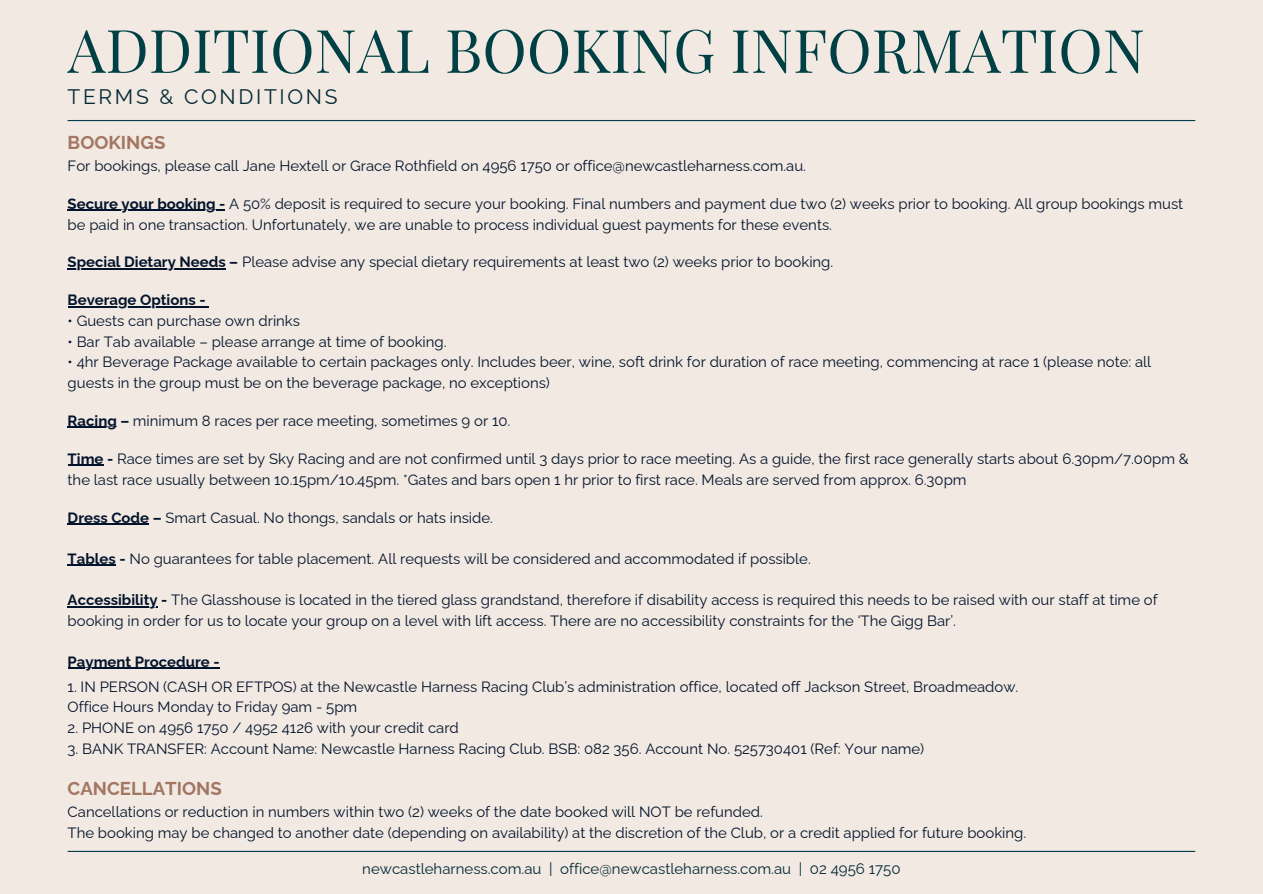
<style>
.page{position:relative;width:1263px;height:894px;background:#fff}
.page>*{position:absolute;margin:0;border:0;box-sizing:border-box;transform-origin:0 0}
.t1{font:60px "Playfair Display";color:#004045}
.t2{font:21px "Raleway";letter-spacing:.125em;color:#042935}
.t3{font:700 18.6px "Raleway";color:#a37663}
.t4{font:15px "Raleway";color:#042935}
.t5{font:14.85px/20.5px "Raleway";color:#03132b}
.t6{font:700 14.85px "Raleway";color:#03132b}
.s1{font-weight:700}
</style>
<div class="page">
<div style="left:0;top:0;width:1263px;height:893px;background:#f1e9e2"></div>
<hr style="left:68px;top:209px;width:157px;height:2px;background:#03132b">
<hr style="left:68px;top:268px;width:158px;height:1px;background:#03132b">
<hr style="left:68px;top:306px;width:138px;height:1px;background:#03132b">
<hr style="left:68px;top:426px;width:49px;height:2px;background:#03132b">
<hr style="left:68px;top:464px;width:35px;height:2px;background:#03132b">
<hr style="left:68px;top:523px;width:81px;height:1px;background:#03132b">
<hr style="left:68px;top:564px;width:48px;height:1px;background:#03132b">
<hr style="left:68px;top:605px;width:90px;height:2px;background:#03132b">
<hr style="left:68px;top:667px;width:152px;height:2px;background:#03132b">
<hr style="left:68px;top:850px;width:1127px;height:1px;background:#063c4d">
<hr style="left:68px;top:120px;width:1127px;height:1px;background:#063c4d">
<p class="t1" style="left:68px;top:8px;width:1079px">ADDITIONAL BOOKING INFORMATION</p>
<p class="t2" style="left:68px;top:84px;width:271px">TERMS &amp; CONDITIONS</p>
<h1 class="t3" style="left:68px;top:131px;width:99px">BOOKINGS</h1>
<h2 class="t5" style="left:68px;top:155px;width:740px">For bookings, please call Jane Hextell or Grace Rothfield on 4956 1750 or office@newcastleharness.com.au.</h2>
<p class="t5" style="left:68px;top:193px;width:1117px"><span class="s1">Secure your booking -</span> A 50% deposit is required to secure your booking. Final numbers and payment due two (2) weeks prior to booking. All group bookings must be paid in one transaction. Unfortunately, we are unable to process individual guest payments for these events.</p>
<p class="t5" style="left:68px;top:252px;width:767px"><span class="s1">Special Dietary Needs –</span> Please advise any special dietary requirements at least two (2) weeks prior to booking.</p>
<p class="t6" style="left:68px;top:291px;width:139px">Beverage Options -</p>
<p class="t5" style="left:68px;top:310px;width:234px">• Guests can purchase own drinks</p>
<p class="t5" style="left:68px;top:331px;width:380px">• Bar Tab available – please arrange at time of booking.</p>
<p class="t5" style="left:68px;top:352px;width:1085px">• 4hr Beverage Package available to certain packages only. Includes beer, wine, soft drink for duration of race meeting, commencing at race 1 (please note: all guests in the group must be on the beverage package, no exceptions)</p>
<p class="t5" style="left:68px;top:410px;width:444px"><span class="s1">Racing –</span> minimum 8 races per race meeting, sometimes 9 or 10.</p>
<p class="t5" style="left:68px;top:448px;width:1123px"><span class="s1">Time -</span> Race times are set by Sky Racing and are not confirmed until 3 days prior to race meeting. As a guide, the first race generally starts about 6.30pm/7.00pm &amp; the last race usually between 10.15pm/10.45pm. *Gates and bars open 1 hr prior to first race. Meals are served from approx. 6.30pm</p>
<p class="t5" style="left:68px;top:507px;width:427px"><span class="s1">Dress Code –</span> Smart Casual. No thongs, sandals or hats inside.</p>
<p class="t5" style="left:68px;top:548px;width:745px"><span class="s1">Tables -</span> No guarantees for table placement. All requests will be considered and accommodated if possible.</p>
<p class="t5" style="left:68px;top:589px;width:1091px"><span class="s1">Accessibility -</span> The Glasshouse is located in the tiered glass grandstand, therefore if disability access is required this needs to be raised with our staff at time of booking in order for us to locate your group on a level with lift access. There are no accessibility constraints for the ‘The Gigg Bar’.</p>
<p class="t6" style="left:68px;top:653px;width:153px">Payment Procedure -</p>
<p class="t5" style="left:68px;top:676px;width:952px">1. IN PERSON (CASH OR EFTPOS) at the Newcastle Harness Racing Club’s administration office, located off Jackson Street, Broadmeadow.</p>
<h3 class="t5" style="left:68px;top:696px;width:291px">Office Hours Monday to Friday 9am - 5pm</h3>
<p class="t5" style="left:68px;top:717px;width:393px">2. PHONE on 4956 1750 / 4952 4126 with your credit card</p>
<p class="t5" style="left:68px;top:738px;width:858px">3. BANK TRANSFER: Account Name: Newcastle Harness Racing Club. BSB: 082 356. Account No. 525730401 (Ref: Your name)</p>
<p class="t3" style="left:68px;top:777px;width:156px">CANCELLATIONS</p>
<p class="t5" style="left:68px;top:801px;width:697px">Cancellations or reduction in numbers within two (2) weeks of the date booked will NOT be refunded.</p>
<p class="t5" style="left:68px;top:821px;width:960px">The booking may be changed to another date (depending on availability) at the discretion of the Club, or a credit applied for future booking.</p>
<p class="t4" style="left:362px;top:859px;width:540px">newcastleharness.com.au | office@newcastleharness.com.au | 02 4956 1750</p>
</div>
